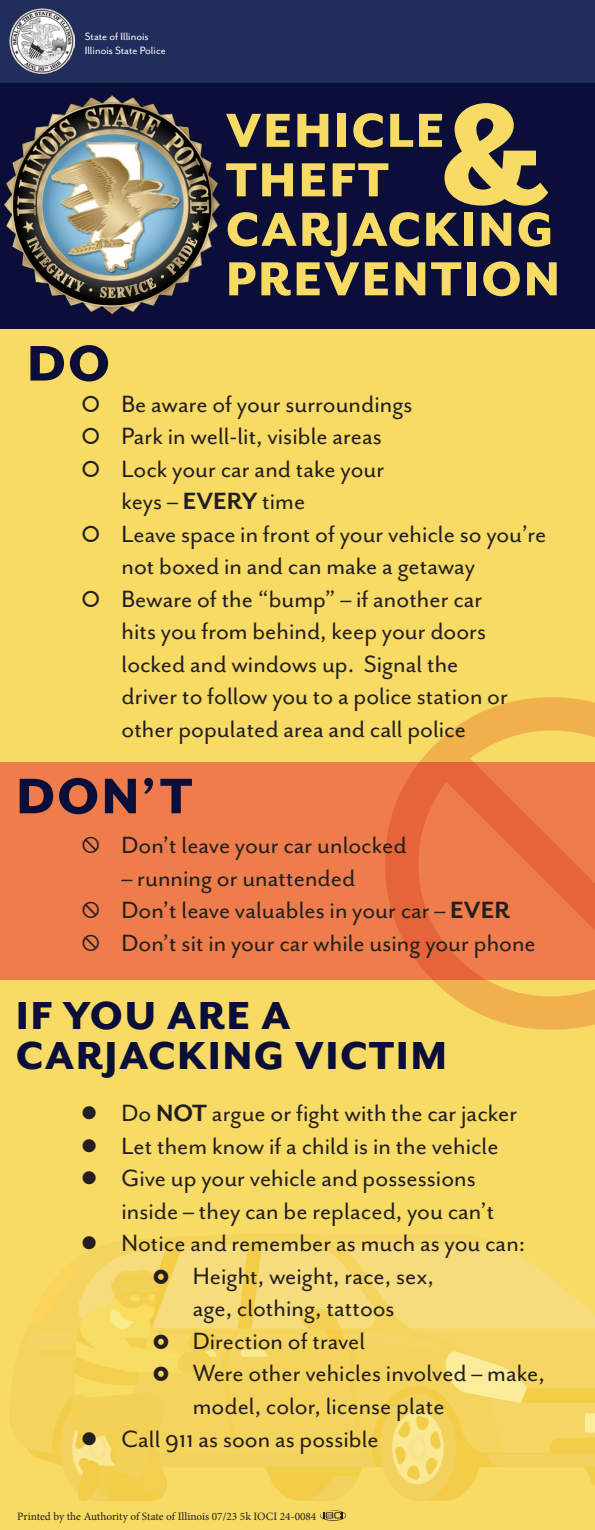
<style>
.page{position:relative;width:595px;height:1530px;background:#fff}
.page>*{position:absolute;margin:0;border:0;box-sizing:border-box;transform-origin:0 0}
.Paragraph_Style_1{font:800 162.25px "Mr Eaves San OT";color:#f7db65}
.Paragraph_Style_1-2{font:800 57.5px "Mr Eaves San OT";color:#0a0e38}
.Paragraph_Style_1-3{font:800 55px/49.5px "Mr Eaves San OT";letter-spacing:.03em;color:#f7db65}
.Paragraph_Style_1-4{font:800 45px/40px "Mr Eaves San OT";letter-spacing:.03em;color:#0a0e38}
.t1{font:27px/32.5px "Mr Eaves San OT";color:#231f20}
.t2{font:12.25px "Mr Eaves San OT";color:#fff}
.t3{font:11.25px "Minion Pro";color:#231f20}
.s1{font-weight:700}
</style>
<div class="page">
<div style="left:0;top:0;width:594px;height:1530px;background:#f7db65"></div>
<div style="left:0;top:81px;width:594px;height:248px;background:#0a0e38"></div>
<img style="left:4px;top:96px;width:216px;height:218px">
<div style="left:0;top:763px;width:594px;height:217px;background:#ee7d4b"></div>
<div style="left:0;top:0;width:594px;height:83px;background:#212d5a"></div>
<img style="left:9px;top:9px;width:65px;height:65px">
<svg style="left:320px;top:1510px;width:26px;height:11px"></svg>
<svg style="left:384px;top:692px;width:211px;height:338px"></svg>
<svg style="left:29px;top:1244px;width:565px;height:257px"></svg>
<p class="t2" style="left:85px;top:29px;width:65px">State of Illinois</p>
<p class="t2" style="left:85px;top:44px;width:82px">Illinois State Police</p>
<h1 class="Paragraph_Style_1-2" style="left:27px;top:330px;width:85px">DO</h1>
<h1 class="Paragraph_Style_1" style="left:437px;top:61px;width:111px">&amp;</h1>
<h1 class="Paragraph_Style_1-3" style="left:225px;top:106px;width:220px">VEHICLE</h1>
<h1 class="Paragraph_Style_1-3" style="left:225px;top:155px;width:165px">THEFT</h1>
<h1 class="Paragraph_Style_1-3" style="left:225px;top:205px;width:336px">CARJACKING<br>PREVENTION</h1>
<p class="t1" style="left:121px;top:388px;width:292px">Be aware of your surroundings</p>
<p class="t1" style="left:121px;top:420px;width:261px">Park in well-lit, visible areas</p>
<p class="t1" style="left:121px;top:453px;width:264px">Lock your car and take your keys – <span class="s1">EVERY</span> time</p>
<p class="t1" style="left:121px;top:518px;width:426px">Leave space in front of your vehicle so you’re not boxed in and can make a getaway</p>
<p class="t1" style="left:121px;top:583px;width:387px">Beware of the “bump” – if another car hits you from behind, keep your doors locked and windows up. Signal the driver to follow you to a police station or other populated area and call police</p>
<h1 class="Paragraph_Style_1-2" style="left:16px;top:763px;width:178px">DON’T</h1>
<p class="t1" style="left:121px;top:829px;width:286px">Don’t leave your car unlocked</p>
<p class="t1" style="left:121px;top:862px;width:235px">– running or unattended</p>
<p class="t1" style="left:121px;top:894px;width:389px">Don’t leave valuables in your car – <span class="s1">EVER</span></p>
<p class="t1" style="left:121px;top:927px;width:415px">Don’t sit in your car while using your phone</p>
<h1 class="Paragraph_Style_1-4" style="left:16px;top:995px;width:432px">IF YOU ARE A<br>CARJACKING VICTIM</h1>
<p class="t1" style="left:121px;top:1097px;width:397px">Do <span class="s1">NOT</span> argue or fight with the car jacker</p>
<p class="t1" style="left:121px;top:1130px;width:378px">Let them know if a child is in the vehicle</p>
<p class="t1" style="left:121px;top:1162px;width:374px">Give up your vehicle and possessions inside – they can be replaced, you can’t</p>
<p class="t1" style="left:121px;top:1227px;width:405px">Notice and remember as much as you can:</p>
<p class="t1" style="left:192px;top:1260px;width:242px">Height, weight, race, sex, age, clothing, tattoos</p>
<p class="t1" style="left:192px;top:1325px;width:174px">Direction of travel</p>
<p class="t1" style="left:192px;top:1357px;width:353px">Were other vehicles involved – make, model, color, license plate</p>
<p class="t1" style="left:121px;top:1422px;width:258px">Call 911 as soon as possible</p>
<p class="t3" style="left:17px;top:1509px;width:300px">Printed by the Authority of State of Illinois 07/23 5k IOCI 24-0084</p>
</div>
